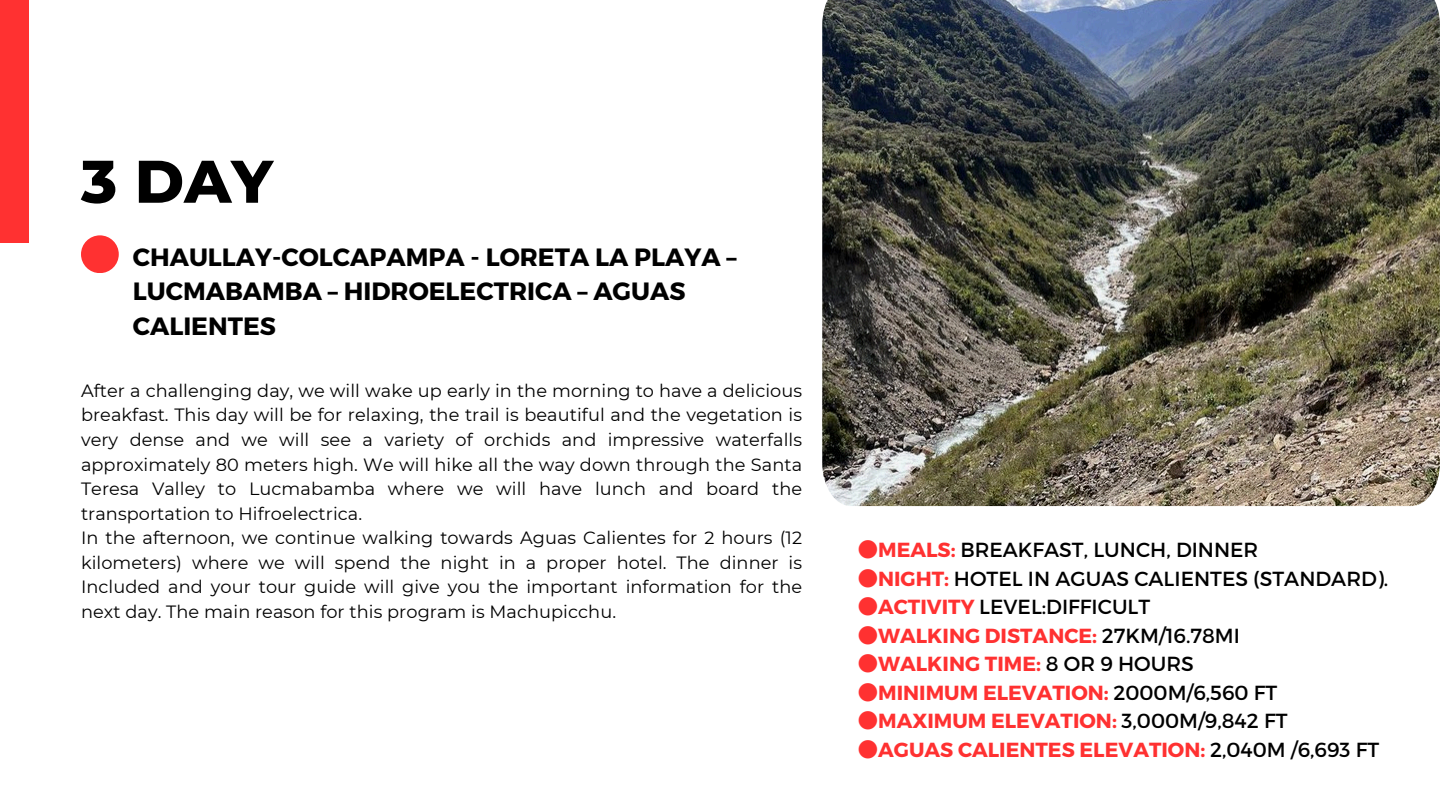
<style>
.page{position:relative;width:1440px;height:810px;background:#fff}
.page>*{position:absolute;margin:0;border:0;box-sizing:border-box;transform-origin:0 0}
.t1{font:800 60px "Montserrat";color:#000}
.t2{font:700 25px/34.5px "Montserrat";color:#000}
.t3{font:700 20.4px "Montserrat";color:#ff3131}
.t4{font:20.4px "Montserrat";color:#000}
.t5{font:17.7px/24.5px "Montserrat";letter-spacing:.005em;color:#000;text-align:justify}
.s1{font-family:"Noto Sans CJ Ksc";font-weight:700;color:#ff3131}
.s2{font-weight:700;color:#ff3131}
.s3{font-family:"Noto Sans CJ Ksc"}
.s4{font-weight:400;color:#000}
</style>
<div class="page">
<div style="left:0;top:0;width:29px;height:243px;background:#ff3131"></div>
<img style="left:822px;top:0;width:618px;height:506px">
<div style="left:81px;top:235px;width:38px;height:38px;background:#ff3131;border-radius:50%"></div>
<h2 class="t1" style="left:81px;top:145px;width:193px">3 DAY</h2>
<p class="t2" style="left:133px;top:238px;width:605px">CHAULLAY-COLCAPAMPA - LORETA LA PLAYA –<br>LUCMABAMBA – HIDROELECTRICA – AGUAS<br>CALIENTES</p>
<p class="t5" style="left:81px;top:378px;width:723px">After a challenging day, we will wake up early in the morning to have a delicious breakfast. This day will be for relaxing, the trail is beautiful and the vegetation is very dense and we will see a variety of orchids and impressive waterfalls approximately 80 meters high. We will hike all the way down through the Santa Teresa Valley to Lucmabamba where we will have lunch and board the transportation to Hifroelectrica.</p>
<h3 class="t5" style="left:81px;top:525px;width:723px">In the afternoon, we continue walking towards Aguas Calientes for 2 hours (12 kilometers) where we will spend the night in a proper hotel. The dinner is Included and your tour guide will give you the important information for the next day. The main reason for this program is Machupicchu.</h3>
<p class="t4" style="left:858px;top:537px;width:402px"><span class="s1">●</span><span class="s2">MEALS:</span> BREAKFAST, LUNCH, DINNER</p>
<p class="t4" style="left:858px;top:565px;width:532px"><span class="s1">●</span><span class="s2">NIGHT:</span> HOTEL IN AGUAS CALIENTES (STANDARD).</p>
<p class="t4" style="left:858px;top:594px;width:294px"><span class="s1">●</span><span class="s2">ACTIVITY</span> LEVEL:DIFFICULT</p>
<p class="t3" style="left:858px;top:622px;width:384px"><span class="s3">●</span>WALKING DISTANCE: <span class="s4">27KM/16.78MI</span></p>
<p class="t3" style="left:858px;top:651px;width:338px"><span class="s3">●</span>WALKING TIME: <span class="s4">8 OR 9 HOURS</span></p>
<p class="t3" style="left:858px;top:679px;width:421px"><span class="s3">●</span>MINIMUM ELEVATION: <span class="s4">2000M/6,560 FT</span></p>
<p class="t3" style="left:858px;top:708px;width:431px"><span class="s3">●</span>MAXIMUM ELEVATION: <span class="s4">3,000M/9,842 FT</span></p>
<p class="t3" style="left:858px;top:736px;width:523px"><span class="s3">●</span>AGUAS CALIENTES ELEVATION: <span class="s4">2,040M /6,693 FT</span></p>
</div>
